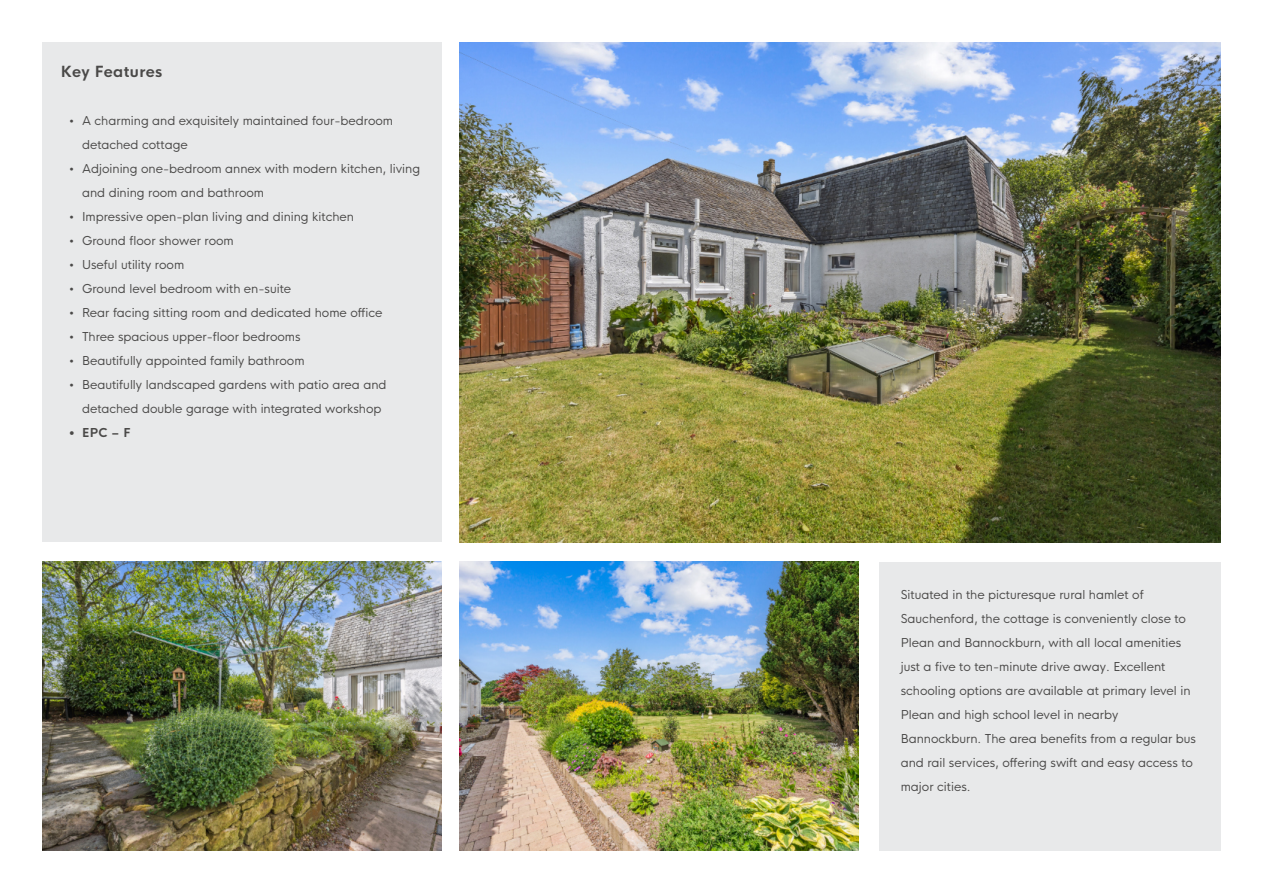
<style>
.page{position:relative;width:1263px;height:893px;background:#fff}
.page>*{position:absolute;margin:0;border:0;box-sizing:border-box;transform-origin:0 0}
.t1{font:15px "HK Nova Bold R";letter-spacing:.025em;color:#4a4948}
.t2{font:12px/24px "HK Nova Regular R";color:#4a4948}
.t3{font:12px "HK Nova Bold R";color:#4a4948}
</style>
<div class="page">
<div style="left:43px;top:43px;width:398px;height:499px;background:#e7e8e9"></div>
<div style="left:879px;top:562px;width:341px;height:288px;background:#e7e8e9"></div>
<img style="left:459px;top:43px;width:761px;height:499px">
<img style="left:459px;top:562px;width:399px;height:288px">
<img style="left:43px;top:562px;width:398px;height:288px">
<p class="t1" style="left:61px;top:66px;width:103px">Key Features</p>
<p class="t2" style="left:82px;top:110px;width:313px;text-indent:-13px">• A charming and exquisitely maintained four-bedroom detached cottage</p>
<p class="t2" style="left:82px;top:158px;width:340px;text-indent:-13px">• Adjoining one-bedroom annex with modern kitchen, living and dining room and bathroom</p>
<p class="t2" style="left:69px;top:206px;width:286px">• Impressive open-plan living and dining kitchen</p>
<p class="t2" style="left:69px;top:230px;width:166px">• Ground floor shower room</p>
<p class="t2" style="left:69px;top:254px;width:116px">• Useful utility room</p>
<p class="t2" style="left:69px;top:278px;width:223px">• Ground level bedroom with en-suite</p>
<p class="t2" style="left:69px;top:302px;width:315px">• Rear facing sitting room and dedicated home office</p>
<p class="t2" style="left:69px;top:326px;width:233px">• Three spacious upper-floor bedrooms</p>
<p class="t2" style="left:69px;top:350px;width:237px">• Beautifully appointed family bathroom</p>
<p class="t2" style="left:82px;top:374px;width:306px;text-indent:-13px">• Beautifully landscaped gardens with patio area and detached double garage with integrated workshop</p>
<p class="t3" style="left:69px;top:428px;width:63px">• EPC–F</p>
<p class="t2" style="left:901px;top:584px;width:297px">Situated in the picturesque rural hamlet of Sauchenford, the cottage is conveniently close to Plean and Bannockburn, with all local amenities just a five to ten-minute drive away. Excellent schooling options are available at primary level in Plean and high school level in nearby Bannockburn. The area benefits from a regular bus and rail services, offering swift and easy access to major cities.</p>
</div>
